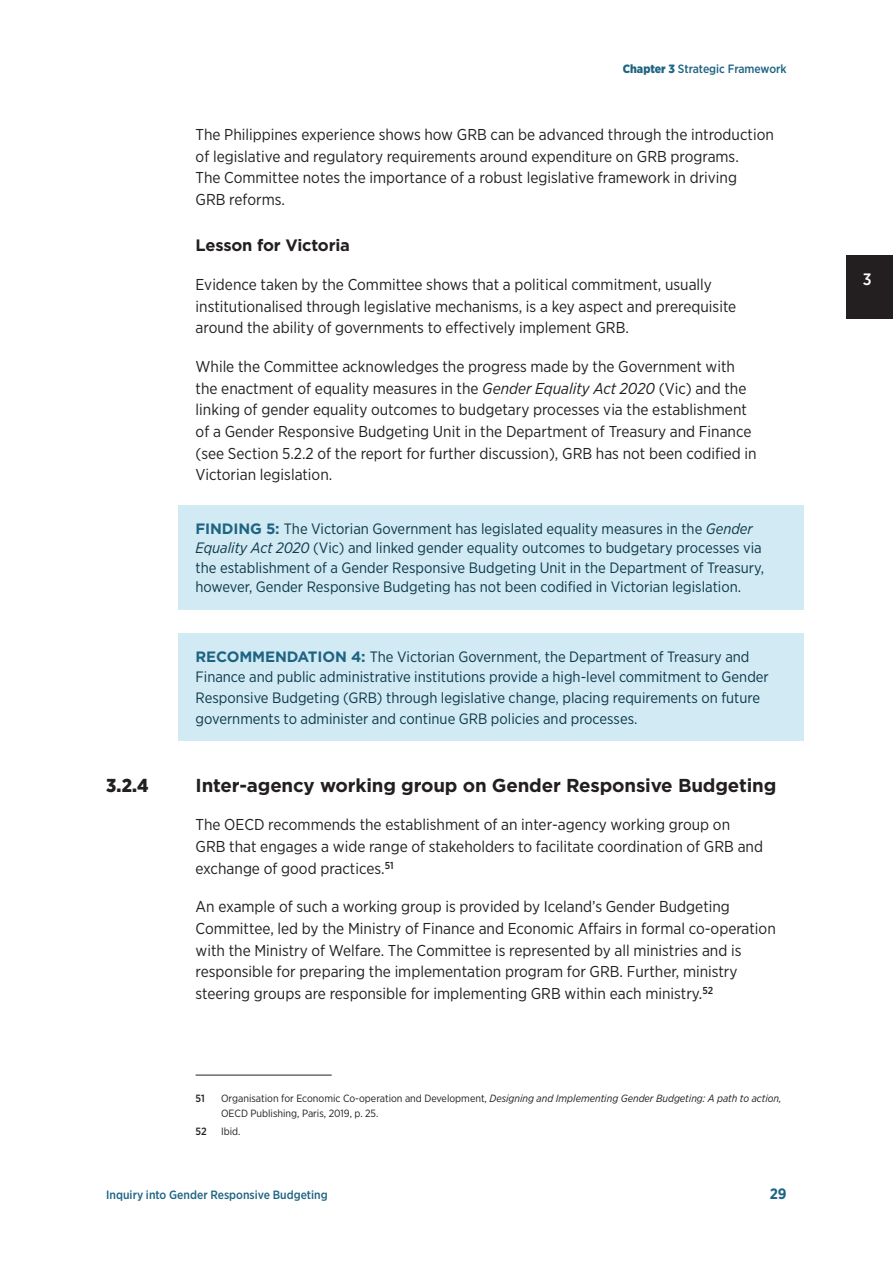
<style>
.page{position:relative;width:893px;height:1263px;background:#fff}
.page>*{position:absolute;margin:0;border:0;box-sizing:border-box;transform-origin:0 0}
.Heading_3{font:700 18.75px "Gotham";letter-spacing:-.01em;color:#231f20}
.Heading_3-2{font:900 18.75px "Gotham Narrow";color:#231f20}
.Heading_4{font:700 16.5px "Gotham";letter-spacing:-.01em;color:#231f20}
.t1{font:500 16.5px "Gotham Narrow";color:#fff}
.Body{font:15.75px/21.6px "Gotham Narrow";color:#231f20}
.Finding{font:15px/19.5px "Gotham Narrow";color:#0e394b}
.Recommendation{font:15px/20.7px "Gotham Narrow";color:#0e394b}
.Recommendation-2{font:700 15px "Gotham";color:#1e6482}
.t2{font:700 15px "Gotham Narrow";color:#1e6482}
.t3{font:500 12px "Gotham Narrow";color:#1e6482}
.Footnote{font:10.5px/14.4px "Gotham Narrow";color:#231f20}
.Footnote-2{font:500 10.5px "Gotham Narrow";color:#231f20}
.s1{font-weight:900}
.s2{font-style:italic}
.s3{font-family:"Gotham";font-weight:700;color:#1e6482}
</style>
<div class="page">
<div style="left:846px;top:255px;width:47px;height:64px;background:#231f20"></div>
<div style="left:179px;top:505px;width:625px;height:104px;background:#d1eaf3"></div>
<div style="left:179px;top:633px;width:625px;height:108px;background:#d1eaf3"></div>
<hr style="left:196px;top:1075px;width:136px;height:1px;background:#231f20">
<p class="t3" style="left:623px;top:62px;width:165px"><span class="s1">Chapter 3</span> Strategic Framework</p>
<p class="Body" style="left:196px;top:124px;width:580px">The Philippines experience shows how GRB can be advanced through the introduction of legislative and regulatory requirements around expenditure on GRB programs.<br>The Committee notes the importance of a robust legislative framework in driving<br>GRB reforms.</p>
<h4 class="Heading_4" style="left:196px;top:234px;width:156px">Lesson for Victoria</h4>
<p class="Body" style="left:196px;top:273px;width:542px">Evidence taken by the Committee shows that a political commitment, usually institutionalised through legislative mechanisms, is a key aspect and prerequisite around the ability of governments to effectively implement GRB.</p>
<p class="Body" style="left:196px;top:355px;width:562px">While the Committee acknowledges the progress made by the Government with the enactment of equality measures in the <span class="s2">Gender Equality Act 2020</span> (Vic) and the linking of gender equality outcomes to budgetary processes via the establishment of a Gender Responsive Budgeting Unit in the Department of Treasury and Finance (see Section 5.2.2 of the report for further discussion), GRB has not been codified in Victorian legislation.</p>
<p class="Finding" style="left:196px;top:518px;width:570px"><span class="s3">FINDING 5:</span> The Victorian Government has legislated equality measures in the <span class="s2">Gender Equality Act 2020</span> (Vic) and linked gender equality outcomes to budgetary processes via the establishment of a Gender Responsive Budgeting Unit in the Department of Treasury, however, Gender Responsive Budgeting has not been codified in Victorian legislation.</p>
<p class="Recommendation" style="left:196px;top:646px;width:575px;text-indent:155px"><span class="s3">4:</span> The Victorian Government, the Department of Treasury and Finance and public administrative institutions provide a high‑level commitment to Gender Responsive Budgeting (GRB) through legislative change, placing requirements on future governments to administer and continue GRB policies and processes.</p>
<p class="Recommendation-2" style="left:196px;top:646px;width:23px">Recommendation</p>
<h3 class="Heading_3-2" style="left:106px;top:773px;width:44px">3.2.4</h3>
<h3 class="Heading_3" style="left:196px;top:773px;width:582px">Inter‑agency working group on Gender Responsive Budgeting</h3>
<p class="Body" style="left:196px;top:814px;width:569px">The OECD recommends the establishment of an inter‑agency working group on<br>GRB that engages a wide range of stakeholders to facilitate coordination of GRB and exchange of good practices.<sup>51</sup></p>
<p class="Body" style="left:196px;top:896px;width:582px">An example of such a working group is provided by Iceland’s Gender Budgeting Committee, led by the Ministry of Finance and Economic Affairs in formal co‑operation with the Ministry of Welfare. The Committee is represented by all ministries and is responsible for preparing the implementation program for GRB. Further, ministry steering groups are responsible for implementing GRB within each ministry.<sup>52</sup></p>
<p class="Footnote-2" style="left:196px;top:1092px;width:11px">51</p>
<p class="Footnote" style="left:221px;top:1091px;width:562px">Organisation for Economic Co‑operation and Development, <span class="s2">Designing and Implementing Gender Budgeting: A path to action,<br></span>OECD Publishing, Paris, 2019, p. 25.</p>
<p class="Footnote-2" style="left:196px;top:1125px;width:13px">52</p>
<p class="Footnote" style="left:221px;top:1124px;width:21px">Ibid.</p>
<p class="t3" style="left:106px;top:1187px;width:223px">Inquiry into Gender Responsive Budgeting</p>
<p class="t2" style="left:770px;top:1184px;width:18px">29</p>
<p class="t1" style="left:863px;top:269px;width:10px">3</p>
</div>
